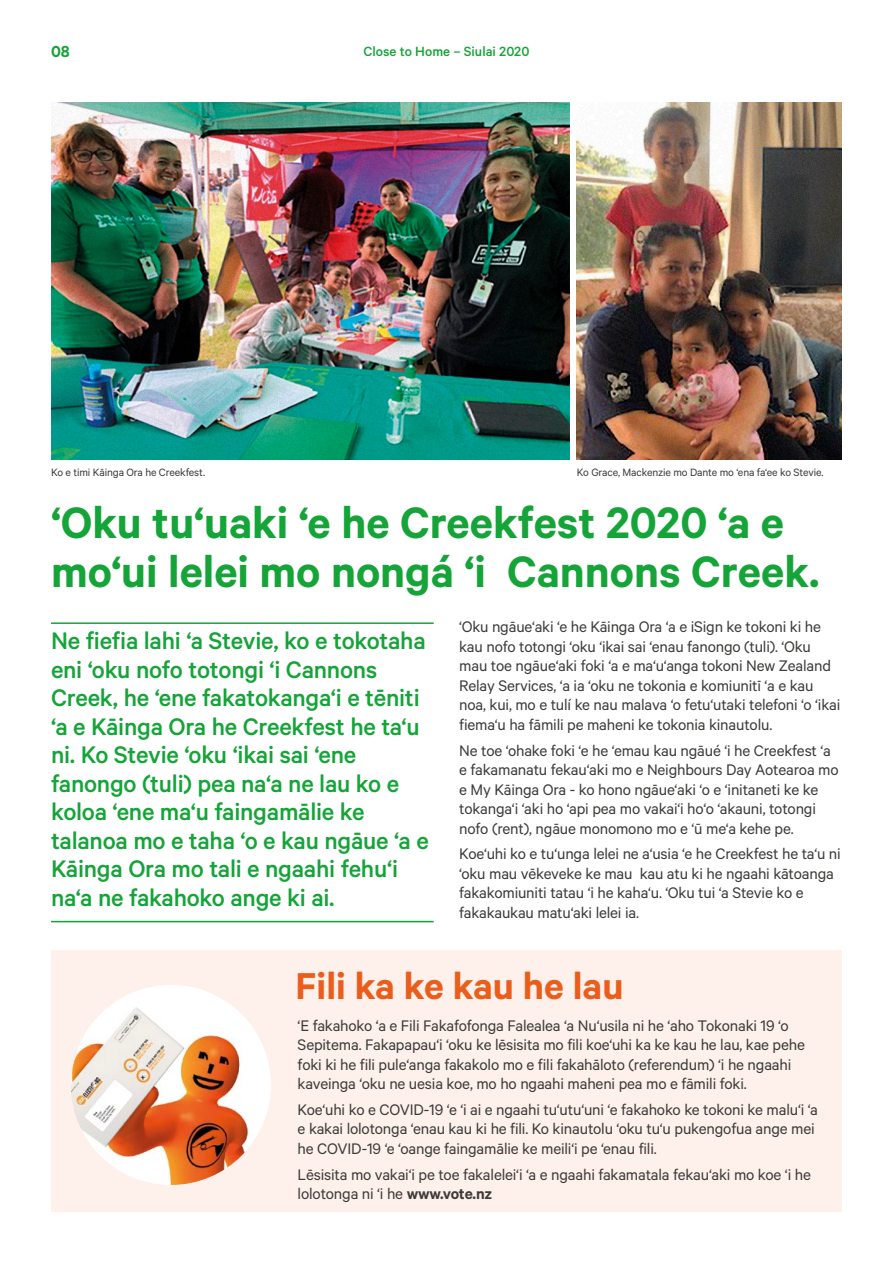
<style>
.page{position:relative;width:893px;height:1263px;background:#fff}
.page>*{position:absolute;margin:0;border:0;box-sizing:border-box;transform-origin:0 0}
.t1{font:600 49.5px/49.5px "Calibre";color:#14a438}
.t2{font:600 42px "Calibre";color:#eb5d1b}
.Intro{font:500 27px/28.5px "Calibre";letter-spacing:-.01em;color:#14a438}
.t3{font:600 18px "Calibre";color:#14a438}
.Body_-_Translation{font:17.25px/19.5px "Calibre";letter-spacing:-.01em;color:#3c3c3a}
.t4{font:500 15px "Calibre";color:#14a438}
.t5{font:12px "Calibre";letter-spacing:-.01em;color:#3c3c3a}
.s1{font-weight:600}
</style>
<div class="page">
<div style="left:51px;top:950px;width:791px;height:262px;background:#fef0eb"></div>
<hr style="left:51px;top:622px;width:383px;height:2px;background:#14a438">
<hr style="left:51px;top:921px;width:383px;height:1px;background:#14a438">
<div style="left:71px;top:985px;width:200px;height:200px;background:#fff;border-radius:50%"></div>
<img style="left:71px;top:1000px;width:200px;height:185px">
<img style="left:51px;top:102px;width:519px;height:357px">
<img style="left:577px;top:102px;width:265px;height:357px">
<p class="t3" style="left:51px;top:41px;width:20px">08</p>
<p class="t4" style="left:364px;top:42px;width:167px">Close to Home – Siulai 2020</p>
<p class="t5" style="left:51px;top:465px;width:156px">Ko e timi Kāinga Ora he Creekfest.</p>
<p class="t5" style="left:577px;top:465px;width:248px">Ko Grace, Mackenzie mo Dante mo ‘ena fa‘ee ko Stevie.</p>
<h2 class="t1" style="left:51px;top:496px;width:770px">‘Oku tu‘uaki ‘e he Creekfest 2020 ‘a e mo‘ui lelei mo nongá ‘i Cannons Creek.</h2>
<p class="Body_-_Translation" style="left:459px;top:616px;width:383px">‘Oku ngāue‘aki ‘e he Kāinga Ora ‘a e iSign ke tokoni ki he kau nofo totongi ‘oku ‘ikai sai ‘enau fanongo (tuli). ‘Oku mau toe ngāue‘aki foki ‘a e ma‘u‘anga tokoni New Zealand Relay Services, ‘a ia ‘oku ne tokonia e komiunitī ‘a e kau noa, kui, mo e tulí ke nau malava ‘o fetu‘utaki telefoni ‘o ‘ikai fiema‘u ha fāmili pe maheni ke tokonia kinautolu.</p>
<p class="Body_-_Translation" style="left:459px;top:740px;width:381px">Ne toe ‘ohake foki ‘e he ‘emau kau ngāué ‘i he Creekfest ‘a e fakamanatu fekau‘aki mo e Neighbours Day Aotearoa mo e My Kāinga Ora - ko hono ngāue‘aki ‘o e ‘initaneti ke ke tokanga‘i ‘aki ho ‘api pea mo vakai‘i ho‘o ‘akauni, totongi nofo (rent), ngāue monomono mo e ‘ū me‘a kehe pe.</p>
<p class="Body_-_Translation" style="left:459px;top:844px;width:383px">Koe‘uhi ko e tu‘unga lelei ne a‘usia ‘e he Creekfest he ta‘u ni ‘oku mau vēkeveke ke mau kau atu ki he ngaahi kātoanga fakakomiuniti tatau ‘i he kaha‘u. ‘Oku tui ‘a Stevie ko e fakakaukau matu‘aki lelei ia.</p>
<p class="Intro" style="left:51px;top:626px;width:379px">Ne fiefia lahi ‘a Stevie, ko e tokotaha eni ‘oku nofo totongi ‘i Cannons Creek, he ‘ene fakatokanga‘i e tēniti ‘a e Kāinga Ora he Creekfest he ta‘u ni. Ko Stevie ‘oku ‘ikai sai ‘ene fanongo (tuli) pea na‘a ne lau ko e koloa ‘ene ma‘u faingamālie ke talanoa mo e taha ‘o e kau ngāue ‘a e Kāinga Ora mo tali e ngaahi fehu‘i na‘a ne fakahoko ange ki ai.</p>
<h2 class="t2" style="left:296px;top:961px;width:329px">Fili ka ke kau he lau</h2>
<p class="Body_-_Translation" style="left:298px;top:1015px;width:509px">‘E fakahoko ‘a e Fili Fakafofonga Falealea ‘a Nu‘usila ni he ‘aho Tokonaki 19 ‘o Sepitema. Fakapapau‘i ‘oku ke lēsisita mo fili koe‘uhi ka ke kau he lau, kae pehe foki ki he fili pule‘anga fakakolo mo e fili fakahāloto (referendum) ‘i he ngaahi kaveinga ‘oku ne uesia koe, mo ho ngaahi maheni pea mo e fāmili foki.</p>
<p class="Body_-_Translation" style="left:298px;top:1099px;width:522px">Koe‘uhi ko e COVID-19 ‘e ‘i ai e ngaahi tu‘utu‘uni ‘e fakahoko ke tokoni ke malu‘i ‘a e kakai lolotonga ‘enau kau ki he fili. Ko kinautolu ‘oku tu‘u pukengofua ange mei he COVID-19 ‘e ‘oange faingamālie ke meili‘i pe ‘enau fili.</p>
<p class="Body_-_Translation" style="left:298px;top:1164px;width:515px">Lēsisita mo vakai‘i pe toe fakalelei‘i ‘a e ngaahi fakamatala fekau‘aki mo koe ‘i he lolotonga ni ‘i he <span class="s1">www.vote.nz</span></p>
</div>
